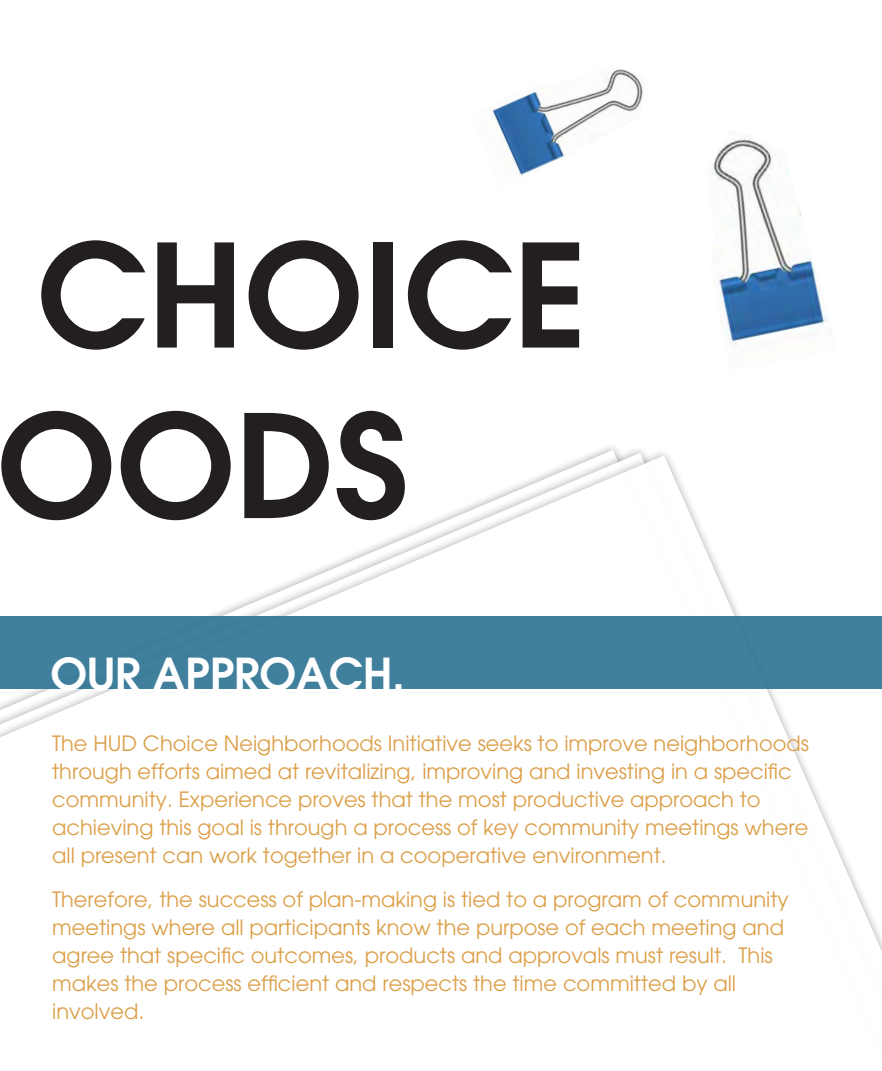
<style>
.page{position:relative;width:882px;height:1071px;background:#fff}
.page>*{position:absolute;margin:0;border:0;box-sizing:border-box;transform-origin:0 0}
.t1{font:600 142.1px/170.5px "Avant Garde";color:#231f20}
.Medium_Heading{font:600 43.75px "Avant Garde";color:#fff}
.Body_Text_1{font:21px/28px "Avant Garde";color:#dc9f48}
</style>
<div class="page">
<svg style="left:0;top:455px;width:882px;height:496px"></svg>
<img style="left:490px;top:69px;width:153px;height:106px">
<img style="left:709px;top:135px;width:119px;height:212px">
<div style="left:0;top:616px;width:882px;height:73px;background:#40809d"></div>
<h1 class="t1" style="left:-3px;top:208px;width:593px">CHOICE<br>OODS</h1>
<p class="Medium_Heading" style="left:50px;top:646px;width:356px">OUR APPROACH.</p>
<p class="Body_Text_1" style="left:52px;top:729px;width:758px">The HUD Choice Neighborhoods Initiative seeks to improve neighborhoods through efforts aimed at revitalizing, improving and investing in a specific community. Experience proves that the most productive approach to achieving this goal is through a process of key community meetings where all present can work together in a cooperative environment.</p>
<p class="Body_Text_1" style="left:52px;top:885px;width:738px">Therefore, the success of plan-making is tied to a program of community meetings where all participants know the purpose of each meeting and agree that specific outcomes, products and approvals must result. This makes the process efficient and respects the time committed by all involved.</p>
</div>
